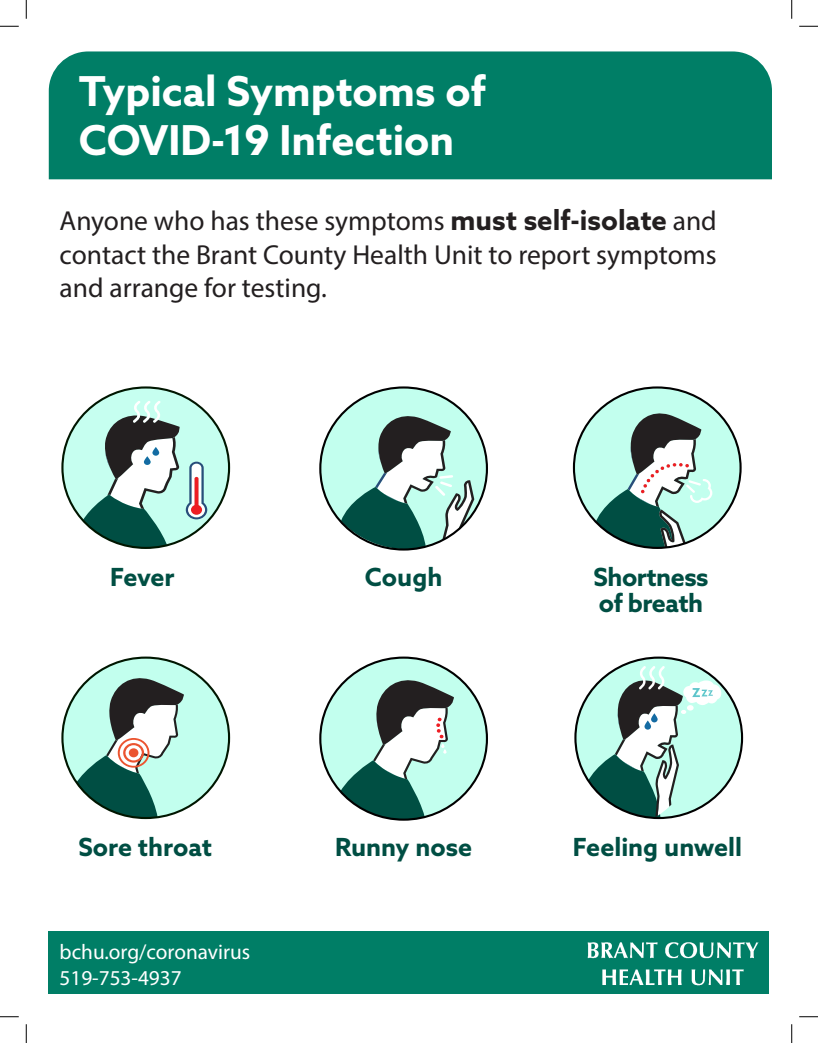
<style>
.page{position:relative;width:818px;height:1043px;background:#fff}
.page>*{position:absolute;margin:0;border:0;box-sizing:border-box;transform-origin:0 0}
.t1{font:700 41.25px/48.8px "Azo Sans";color:#fff}
.t2{font:27.5px/33.8px "Myriad Pro";color:#231f20;text-align:justify}
.t3{font:700 25px "Azo Sans";color:#004e43}
.t4{font:700 25px/25.9px "Azo Sans";letter-spacing:-.02em;color:#004e43}
.t5{font:700 25px "Azo Sans";letter-spacing:-.02em;color:#004f43}
.t6{font:21.25px "Myriad Pro";color:#fff}
.s1{font-family:"Azo Sans";font-weight:700}
</style>
<div class="page">
<div style="left:49px;top:931px;width:720px;height:63px;background:#007e66"></div>
<div style="left:49px;top:51px;width:723px;height:128px;background:#007e66"></div>
<div style="left:62px;top:387px;width:167px;height:161px;background:#c6fff0;border-radius:50%"></div>
<svg style="left:186px;top:461px;width:21px;height:58px"></svg>
<svg style="left:79px;top:401px;width:101px;height:147px"></svg>
<svg style="left:152px;top:447px;width:7px;height:8px"></svg>
<svg style="left:144px;top:456px;width:7px;height:9px"></svg>
<div style="left:62px;top:657px;width:167px;height:161px;background:#c2ffee;border-radius:50%"></div>
<svg style="left:70px;top:674px;width:114px;height:144px"></svg>
<div style="left:320px;top:387px;width:167px;height:162px;background:#c2ffee;border-radius:50%"></div>
<svg style="left:341px;top:412px;width:133px;height:137px"></svg>
<div style="left:320px;top:657px;width:167px;height:162px;background:#c2ffee;border-radius:50%"></div>
<svg style="left:336px;top:676px;width:118px;height:143px"></svg>
<div style="left:574px;top:387px;width:166px;height:161px;background:#c2ffee;border-radius:50%"></div>
<svg style="left:594px;top:409px;width:118px;height:139px"></svg>
<svg style="left:575px;top:657px;width:167px;height:161px;background:#a4d8ca"></svg>
<svg style="left:584px;top:666px;width:137px;height:152px"></svg>
<svg style="left:651px;top:713px;width:6px;height:9px"></svg>
<svg style="left:644px;top:720px;width:7px;height:9px"></svg>
<img style="left:587px;top:942px;width:172px;height:44px">
<svg style="left:0;top:25px;width:19px;height:2px"></svg>
<svg style="left:799px;top:25px;width:19px;height:2px"></svg>
<svg style="left:0;top:1016px;width:19px;height:1px"></svg>
<svg style="left:799px;top:1016px;width:19px;height:1px"></svg>
<svg style="left:25px;top:0;width:2px;height:19px"></svg>
<svg style="left:25px;top:1024px;width:2px;height:18px"></svg>
<svg style="left:791px;top:0;width:1px;height:19px"></svg>
<svg style="left:791px;top:1024px;width:1px;height:18px"></svg>
<p class="t1" style="left:79px;top:66px;width:409px">Typical Symptoms of<br>COVID-19 Infection</p>
<p class="t2" style="left:60px;top:203px;width:658px">Anyone who has these symptoms <span class="s1">must self-isolate</span> and contact the Brant County Health Unit to report symptoms and arrange for testing.</p>
<p class="t5" style="left:110px;top:560px;width:66px">Fever</p>
<p class="t3" style="left:365px;top:560px;width:79px">Cough</p>
<p class="t3" style="left:78px;top:830px;width:135px">Sore throat</p>
<p class="t6" style="left:60px;top:938px;width:192px">bchu.org/coronavirus</p>
<p class="t6" style="left:60px;top:964px;width:124px">519-753-4937</p>
<p class="t3" style="left:335px;top:830px;width:138px">Runny nose</p>
<p class="t4" style="left:593px;top:564px;width:116px">Shortness of breath</p>
<p class="t3" style="left:573px;top:830px;width:171px">Feeling unwell</p>
</div>
